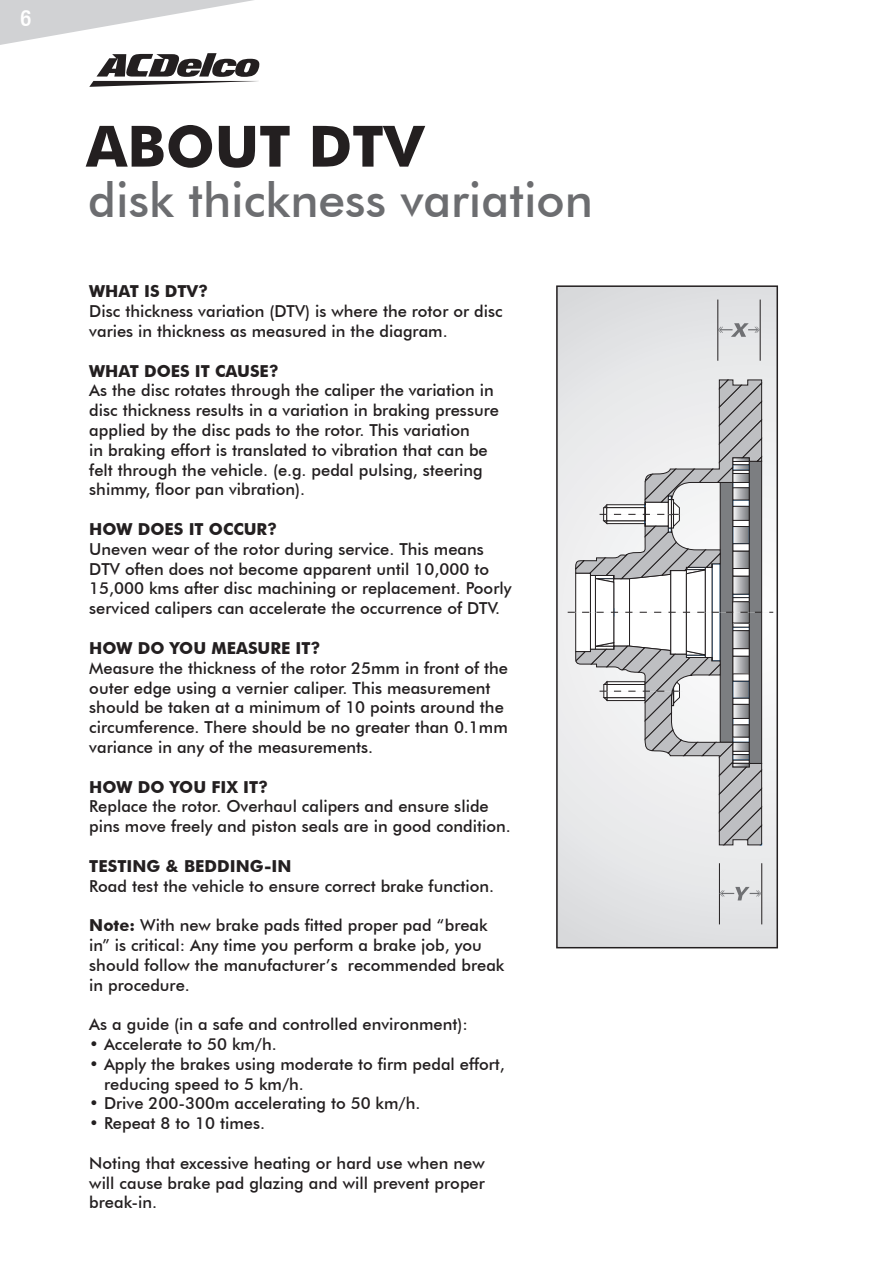
<style>
.page{position:relative;width:893px;height:1263px;background:#fff}
.page>*{position:absolute;margin:0;border:0;box-sizing:border-box;transform-origin:0 0}
.t1{font:700 57px "Futura BT";color:#231f20}
.t2{font:500 48px "Futura BT";color:#6c6d70}
.t3{font:500 condensed 22.5px "Helvetica Neue LT";color:#fff}
.t4{font:500 16.5px/19.8px "Futura BT";color:#231f20}
.t5{font:700 16.5px "Futura BT";color:#231f20}
.s1{font-weight:700}
</style>
<div class="page">
<svg style="left:0;top:0;width:254px;height:45px"></svg>
<svg style="left:89px;top:53px;width:170px;height:34px"></svg>
<div style="left:557px;top:287px;width:220px;height:661px;background:#e3e4e6"></div>
<svg style="left:568px;top:379px;width:205px;height:466px"></svg>
<hr style="left:717px;top:300px;width:1px;height:61px;background:#231f20">
<hr style="left:760px;top:300px;width:1px;height:61px;background:#231f20">
<svg style="left:717px;top:323px;width:43px;height:14px"></svg>
<hr style="left:719px;top:863px;width:1px;height:61px;background:#231f20">
<hr style="left:761px;top:863px;width:1px;height:61px;background:#231f20">
<svg style="left:719px;top:887px;width:43px;height:13px"></svg>
<div style="left:556px;top:285px;width:222px;height:663px;border:2px solid #231f20"></div>
<h3 class="t3" style="left:21px;top:5px;width:12px">6</h3>
<h1 class="t1" style="left:86px;top:112px;width:340px">ABOUT DTV</h1>
<h2 class="t2" style="left:88px;top:171px;width:506px">disk thickness variation</h2>
<p class="t5" style="left:89px;top:282px;width:120px">WHAT IS DTV?</p>
<p class="t4" style="left:89px;top:301px;width:415px">Disc thickness variation (DTV) is where the rotor or disc varies in thickness as measured in the diagram.</p>
<p class="t5" style="left:89px;top:361px;width:191px">WHAT DOES IT CAUSE?</p>
<p class="t4" style="left:89px;top:381px;width:411px">As the disc rotates through the caliper the variation in disc thickness results in a variation in braking pressure applied by the disc pads to the rotor. This variation<br>in braking effort is translated to vibration that can be felt through the vehicle. (e.g. pedal pulsing, steering shimmy, floor pan vibration).</p>
<p class="t5" style="left:89px;top:519px;width:189px">HOW DOES IT OCCUR?</p>
<p class="t4" style="left:89px;top:539px;width:424px">Uneven wear of the rotor during service. This means DTV often does not become apparent until 10,000 to 15,000 kms after disc machining or replacement. Poorly serviced calipers can accelerate the occurrence of DTV.</p>
<p class="t5" style="left:89px;top:638px;width:233px">HOW DO YOU MEASURE IT?</p>
<p class="t4" style="left:89px;top:658px;width:420px">Measure the thickness of the rotor 25mm in front of the outer edge using a vernier caliper. This measurement should be taken at a minimum of 10 points around the circumference. There should be no greater than 0.1mm variance in any of the measurements.</p>
<p class="t5" style="left:89px;top:777px;width:180px">HOW DO YOU FIX IT?</p>
<p class="t4" style="left:89px;top:796px;width:423px">Replace the rotor. Overhaul calipers and ensure slide pins move freely and piston seals are in good condition.</p>
<p class="t5" style="left:89px;top:856px;width:204px">TESTING &amp; BEDDING-IN</p>
<p class="t4" style="left:89px;top:876px;width:406px">Road test the vehicle to ensure correct brake function.</p>
<p class="t4" style="left:89px;top:915px;width:417px"><span class="s1">Note:</span> With new brake pads fitted proper pad “break in” is critical: Any time you perform a brake job, you should follow the manufacturer’s recommended break in procedure.</p>
<p class="t4" style="left:89px;top:1014px;width:380px">As a guide (in a safe and controlled environment):</p>
<p class="t4" style="left:89px;top:1034px;width:189px">• Accelerate to 50 km/h.</p>
<p class="t4" style="left:104px;top:1054px;width:402px;text-indent:-15px">• Apply the brakes using moderate to firm pedal effort, reducing speed to 5 km/h.</p>
<p class="t4" style="left:89px;top:1093px;width:333px">• Drive 200-300m accelerating to 50 km/h.</p>
<p class="t4" style="left:89px;top:1113px;width:177px">• Repeat 8 to 10 times.</p>
<p class="t4" style="left:89px;top:1153px;width:397px;text-align:justify">Noting that excessive heating or hard use when new will cause brake pad glazing and will prevent proper break-in.</p>
</div>
